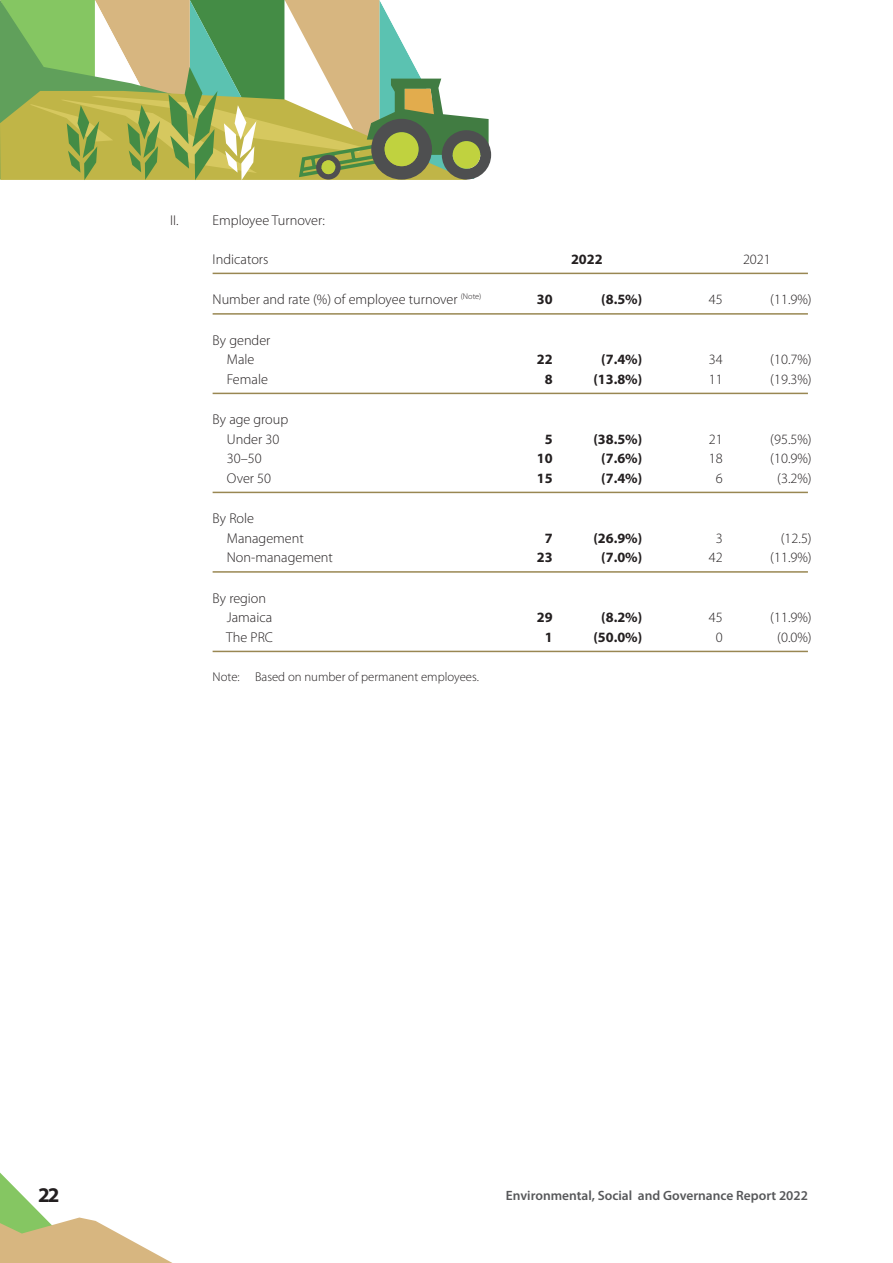
<style>
.page{position:relative;width:893px;height:1263px;background:#fff}
.page>*{position:absolute;margin:0;border:0;box-sizing:border-box;transform-origin:0 0}
.t1{font:700 21px "Myriad Pro";color:#231f20}
.Table_4_column{font:300 14.25px "Myriad Pro";color:#231f20}
.Table_4_column-2{font:700 14.25px "Myriad Pro";color:#231f20}
.Body_Text{font:300 14.25px "Myriad Pro";color:#231f20}
.t2{font:600 13.5px "Myriad Pro";color:#57585a}
.Note{font:300 12.75px "Myriad Pro";color:#231f20}
</style>
<div class="page">
<svg style="left:0;top:0;width:491px;height:180px"></svg>
<div style="left:321px;top:160px;width:14px;height:14px;background:#c0d23f;border-radius:50%"></div>
<svg style="left:0;top:1172px;width:172px;height:91px"></svg>
<hr style="left:213px;top:273px;width:595px;height:1px;background:#998752">
<hr style="left:213px;top:313px;width:595px;height:2px;background:#998752">
<hr style="left:213px;top:393px;width:595px;height:1px;background:#998752">
<hr style="left:213px;top:492px;width:595px;height:1px;background:#998752">
<hr style="left:213px;top:571px;width:595px;height:2px;background:#998752">
<hr style="left:213px;top:651px;width:595px;height:1px;background:#998752">
<p class="Body_Text" style="left:170px;top:211px;width:157px">II. Employee Turnover:</p>
<p class="Table_4_column" style="left:213px;top:250px;width:57px">Indicators</p>
<p class="Table_4_column-2" style="left:571px;top:249px;width:33px">2022</p>
<p class="Table_4_column" style="left:743px;top:250px;width:29px">2021</p>
<p class="Table_4_column" style="left:213px;top:291px;width:270px">Number and rate (%) of employee turnover <sup>(Note)</sup></p>
<p class="Table_4_column-2" style="left:537px;top:290px;width:17px">30</p>
<p class="Table_4_column-2" style="left:601px;top:290px;width:43px">(8.5%)</p>
<p class="Table_4_column" style="left:709px;top:291px;width:15px">45</p>
<p class="Table_4_column" style="left:770px;top:291px;width:43px">(11.9%)</p>
<p class="Table_4_column" style="left:213px;top:331px;width:59px">By gender</p>
<p class="Table_4_column" style="left:227px;top:351px;width:29px">Male</p>
<p class="Table_4_column-2" style="left:537px;top:350px;width:17px">22</p>
<p class="Table_4_column-2" style="left:601px;top:350px;width:43px">(7.4%)</p>
<p class="Table_4_column" style="left:709px;top:351px;width:15px">34</p>
<p class="Table_4_column" style="left:770px;top:351px;width:43px">(10.7%)</p>
<p class="Table_4_column" style="left:227px;top:370px;width:43px">Female</p>
<p class="Table_4_column-2" style="left:545px;top:369px;width:9px">8</p>
<p class="Table_4_column-2" style="left:593px;top:369px;width:50px">(13.8%)</p>
<p class="Table_4_column" style="left:709px;top:370px;width:15px">11</p>
<p class="Table_4_column" style="left:770px;top:370px;width:43px">(19.3%)</p>
<p class="Table_4_column" style="left:213px;top:411px;width:77px">By age group</p>
<p class="Table_4_column" style="left:227px;top:430px;width:54px">Under 30</p>
<p class="Table_4_column-2" style="left:545px;top:429px;width:9px">5</p>
<p class="Table_4_column-2" style="left:593px;top:429px;width:50px">(38.5%)</p>
<p class="Table_4_column" style="left:709px;top:430px;width:15px">21</p>
<p class="Table_4_column" style="left:770px;top:430px;width:43px">(95.5%)</p>
<p class="Table_4_column" style="left:227px;top:450px;width:36px">30–50</p>
<p class="Table_4_column-2" style="left:537px;top:449px;width:17px">10</p>
<p class="Table_4_column-2" style="left:601px;top:449px;width:43px">(7.6%)</p>
<p class="Table_4_column" style="left:709px;top:450px;width:15px">18</p>
<p class="Table_4_column" style="left:770px;top:450px;width:43px">(10.9%)</p>
<p class="Table_4_column" style="left:227px;top:469px;width:46px">Over 50</p>
<p class="Table_4_column-2" style="left:537px;top:468px;width:17px">15</p>
<p class="Table_4_column-2" style="left:601px;top:468px;width:43px">(7.4%)</p>
<p class="Table_4_column" style="left:716px;top:469px;width:8px">6</p>
<p class="Table_4_column" style="left:777px;top:469px;width:36px">(3.2%)</p>
<p class="Table_4_column" style="left:213px;top:510px;width:43px">By Role</p>
<p class="Table_4_column" style="left:227px;top:529px;width:79px">Management</p>
<p class="Table_4_column-2" style="left:545px;top:528px;width:9px">7</p>
<p class="Table_4_column-2" style="left:593px;top:528px;width:50px">(26.9%)</p>
<p class="Table_4_column" style="left:716px;top:529px;width:8px">3</p>
<p class="Table_4_column" style="left:781px;top:529px;width:32px">(12.5)</p>
<p class="Table_4_column" style="left:227px;top:549px;width:108px">Non-management</p>
<p class="Table_4_column-2" style="left:537px;top:548px;width:17px">23</p>
<p class="Table_4_column-2" style="left:601px;top:548px;width:43px">(7.0%)</p>
<p class="Table_4_column" style="left:709px;top:549px;width:15px">42</p>
<p class="Table_4_column" style="left:770px;top:549px;width:43px">(11.9%)</p>
<p class="Table_4_column" style="left:213px;top:589px;width:55px">By region</p>
<p class="Table_4_column" style="left:227px;top:609px;width:47px">Jamaica</p>
<p class="Table_4_column-2" style="left:537px;top:608px;width:17px">29</p>
<p class="Table_4_column-2" style="left:601px;top:608px;width:43px">(8.2%)</p>
<p class="Table_4_column" style="left:709px;top:609px;width:15px">45</p>
<p class="Table_4_column" style="left:770px;top:609px;width:43px">(11.9%)</p>
<p class="Table_4_column" style="left:226px;top:628px;width:48px">The PRC</p>
<p class="Table_4_column-2" style="left:545px;top:627px;width:9px">1</p>
<p class="Table_4_column-2" style="left:593px;top:627px;width:50px">(50.0%)</p>
<p class="Table_4_column" style="left:716px;top:628px;width:8px">0</p>
<p class="Table_4_column" style="left:777px;top:628px;width:36px">(0.0%)</p>
<p class="Note" style="left:213px;top:669px;width:268px">Note: Based on number of permanent employees.</p>
<h1 class="t1" style="left:38px;top:1181px;width:23px">22</h1>
<p class="t2" style="left:506px;top:1186px;width:303px">Environmental, Social and Governance Report 2022</p>
</div>
